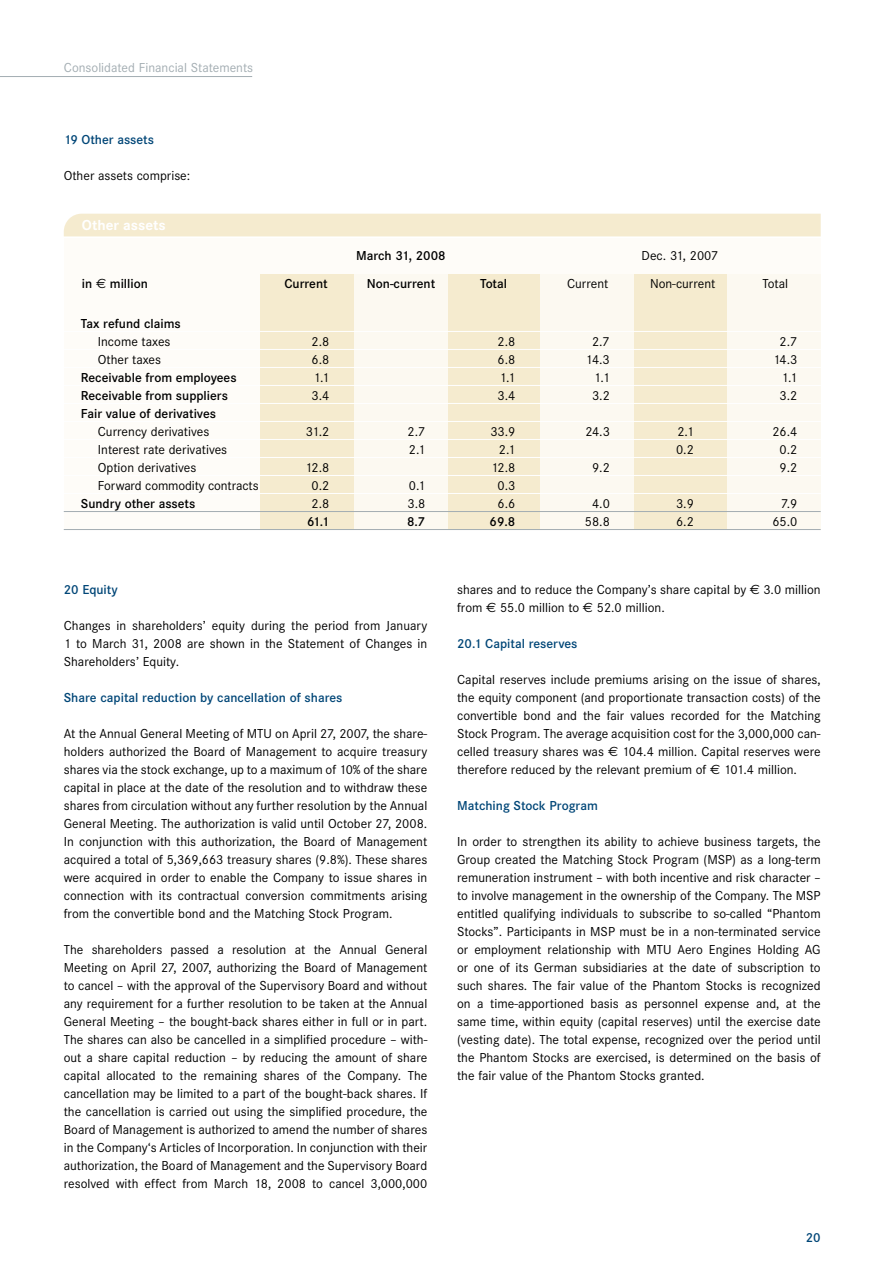
<style>
.page{position:relative;width:893px;height:1263px;background:#fff}
.page>*{position:absolute;margin:0;border:0;box-sizing:border-box;transform-origin:0 0}
.t1{font:700 15px "Corporate S";color:#fff}
.t2{font:13.5px/18px "Corporate S";color:#000;text-align:justify}
.t3{font:600 13.5px "Corporate S";color:#000}
.t4{font:600 13.5px "Corporate S";color:#004677}
.t5{font:13.5px "Corporate S";color:#a3adb2}
.s1{font-family:"Euro Sans Std";font-weight:400}
.s2{font-family:"Euro Sans Std"}
</style>
<div class="page">
<div style="left:64px;top:238px;width:757px;height:292px;background:#fefcf8"></div>
<div style="left:634px;top:274px;width:93px;height:256px;background:#f5ebcf"></div>
<div style="left:727px;top:274px;width:94px;height:256px;background:#fcf9f1"></div>
<div style="left:447px;top:274px;width:93px;height:256px;background:#f5ebcf"></div>
<div style="left:540px;top:274px;width:94px;height:256px;background:#fcf9f1"></div>
<div style="left:260px;top:274px;width:94px;height:256px;background:#f5ebcf"></div>
<div style="left:354px;top:274px;width:93px;height:256px;background:#fcf9f1"></div>
<div style="left:64px;top:214px;width:757px;height:22px;background:#f5ebcf"></div>
<hr style="left:64px;top:331px;width:757px;height:1px;background:#fff">
<hr style="left:64px;top:349px;width:757px;height:1px;background:#fff">
<hr style="left:64px;top:367px;width:757px;height:1px;background:#fff">
<hr style="left:64px;top:385px;width:757px;height:1px;background:#fff">
<hr style="left:64px;top:403px;width:757px;height:1px;background:#fff">
<hr style="left:64px;top:421px;width:757px;height:1px;background:#fff">
<hr style="left:64px;top:439px;width:757px;height:1px;background:#fff">
<hr style="left:64px;top:457px;width:757px;height:1px;background:#fff">
<hr style="left:64px;top:475px;width:757px;height:1px;background:#fff">
<hr style="left:64px;top:493px;width:757px;height:1px;background:#fff">
<hr style="left:64px;top:511px;width:757px;height:1px;background:#a3adb2">
<hr style="left:64px;top:529px;width:757px;height:1px;background:#a3adb2">
<hr style="left:0;top:76px;width:252px;height:1px;background:#a3adb2">
<p class="t5" style="left:64px;top:60px;width:191px">Consolidated Financial Statements</p>
<p class="t4" style="left:64px;top:132px;width:92px">19 Other assets</p>
<p class="t2" style="left:64px;top:166px;width:128px">Other assets comprise:</p>
<p class="t1" style="left:82px;top:216px;width:85px">Other assets</p>
<p class="t3" style="left:356px;top:247px;width:91px">March 31, 2008</p>
<p class="t2" style="left:642px;top:246px;width:78px">Dec. 31, 2007</p>
<p class="t3" style="left:82px;top:275px;width:67px">in <span class="s1">€</span> million</p>
<p class="t3" style="left:284px;top:276px;width:45px">Current</p>
<p class="t3" style="left:367px;top:276px;width:70px">Non-current</p>
<p class="t3" style="left:480px;top:276px;width:29px">Total</p>
<p class="t2" style="left:567px;top:275px;width:43px">Current</p>
<p class="t2" style="left:650px;top:275px;width:67px">Non-current</p>
<p class="t2" style="left:762px;top:275px;width:27px">Total</p>
<p class="t3" style="left:81px;top:315px;width:102px">Tax refund claims</p>
<p class="t2" style="left:98px;top:332px;width:74px">Income taxes</p>
<p class="t2" style="left:311px;top:332px;width:19px">2.8</p>
<p class="t2" style="left:497px;top:332px;width:19px">2.8</p>
<p class="t2" style="left:592px;top:332px;width:19px">2.7</p>
<p class="t2" style="left:779px;top:332px;width:19px">2.7</p>
<p class="t2" style="left:98px;top:350px;width:65px">Other taxes</p>
<p class="t2" style="left:311px;top:350px;width:19px">6.8</p>
<p class="t2" style="left:497px;top:350px;width:19px">6.8</p>
<p class="t2" style="left:586px;top:350px;width:26px">14.3</p>
<p class="t2" style="left:773px;top:350px;width:26px">14.3</p>
<p class="t3" style="left:81px;top:369px;width:157px">Receivable from employees</p>
<p class="t2" style="left:313px;top:368px;width:17px">1.1</p>
<p class="t2" style="left:499px;top:368px;width:17px">1.1</p>
<p class="t2" style="left:594px;top:368px;width:17px">1.1</p>
<p class="t2" style="left:781px;top:368px;width:17px">1.1</p>
<p class="t3" style="left:81px;top:387px;width:149px">Receivable from suppliers</p>
<p class="t2" style="left:311px;top:386px;width:19px">3.4</p>
<p class="t2" style="left:497px;top:386px;width:19px">3.4</p>
<p class="t2" style="left:592px;top:386px;width:19px">3.2</p>
<p class="t2" style="left:779px;top:386px;width:19px">3.2</p>
<p class="t3" style="left:81px;top:405px;width:137px">Fair value of derivatives</p>
<p class="t2" style="left:98px;top:422px;width:113px">Currency derivatives</p>
<p class="t2" style="left:306px;top:422px;width:25px">31.2</p>
<p class="t2" style="left:408px;top:422px;width:19px">2.7</p>
<p class="t2" style="left:490px;top:422px;width:27px">33.9</p>
<p class="t2" style="left:585px;top:422px;width:26px">24.3</p>
<p class="t2" style="left:677px;top:422px;width:18px">2.1</p>
<p class="t2" style="left:772px;top:422px;width:27px">26.4</p>
<p class="t2" style="left:98px;top:440px;width:131px">Interest rate derivatives</p>
<p class="t2" style="left:409px;top:440px;width:18px">2.1</p>
<p class="t2" style="left:499px;top:440px;width:18px">2.1</p>
<p class="t2" style="left:676px;top:440px;width:19px">0.2</p>
<p class="t2" style="left:780px;top:440px;width:19px">0.2</p>
<p class="t2" style="left:98px;top:458px;width:100px">Option derivatives</p>
<p class="t2" style="left:305px;top:458px;width:26px">12.8</p>
<p class="t2" style="left:491px;top:458px;width:26px">12.8</p>
<p class="t2" style="left:592px;top:458px;width:19px">9.2</p>
<p class="t2" style="left:780px;top:458px;width:19px">9.2</p>
<p class="t2" style="left:98px;top:476px;width:162px">Forward commodity contracts</p>
<p class="t2" style="left:312px;top:476px;width:19px">0.2</p>
<p class="t2" style="left:409px;top:476px;width:18px">0.1</p>
<p class="t2" style="left:498px;top:476px;width:19px">0.3</p>
<p class="t3" style="left:81px;top:495px;width:116px">Sundry other assets</p>
<p class="t2" style="left:312px;top:494px;width:19px">2.8</p>
<p class="t2" style="left:408px;top:494px;width:19px">3.8</p>
<p class="t2" style="left:498px;top:494px;width:19px">6.6</p>
<p class="t2" style="left:592px;top:494px;width:19px">4.0</p>
<p class="t2" style="left:676px;top:494px;width:19px">3.9</p>
<p class="t2" style="left:781px;top:494px;width:18px">7.9</p>
<p class="t3" style="left:307px;top:513px;width:24px">61.1</p>
<p class="t3" style="left:407px;top:513px;width:20px">8.7</p>
<p class="t3" style="left:490px;top:513px;width:27px">69.8</p>
<p class="t2" style="left:585px;top:512px;width:27px">58.8</p>
<p class="t2" style="left:676px;top:512px;width:19px">6.2</p>
<p class="t2" style="left:772px;top:512px;width:27px">65.0</p>
<p class="t4" style="left:64px;top:582px;width:56px">20 Equity</p>
<p class="t2" style="left:64px;top:617px;width:365px">Changes in shareholders’ equity during the period from January 1 to March 31, 2008 are shown in the Statement of Changes in Shareholders’ Equity.</p>
<p class="t4" style="left:64px;top:690px;width:280px">Share capital reduction by cancellation of shares</p>
<p class="t2" style="left:64px;top:725px;width:365px">At the Annual General Meeting of MTU on April 27, 2007, the share&shy;holders authorized the Board of Management to acquire treasury shares via the stock exchange, up to a maximum of 10% of the share capital in place at the date of the resolution and to withdraw these shares from circulation without any further resolution by the Annual General Meeting. The authorization is valid until October 27, 2008.<br>In conjunction with this authorization, the Board of Management acquired a total of 5,369,663 treasury shares (9.8%). These shares were acquired in order to enable the Company to issue shares in connection with its contractual conversion commitments arising from the convertible bond and the Matching Stock Program.</p>
<p class="t2" style="left:64px;top:941px;width:365px">The shareholders passed a resolution at the Annual General Meeting on April 27, 2007, authorizing the Board of Management to cancel – with the approval of the Supervisory Board and without any requirement for a further resolution to be taken at the Annual General Meeting – the bought-back shares either in full or in part.<br>The shares can also be cancelled in a simplified procedure – with&shy;out a share capital reduction – by reducing the amount of share capital allocated to the remaining shares of the Company. The cancellation may be limited to a part of the bought-back shares. If the cancellation is carried out using the simplified procedure, the Board of Management is authorized to amend the number of shares in the Company‘s Articles of Incorporation. In conjunction with their authorization, the Board of Management and the Supervisory Board resolved with effect from March 18, 2008 to cancel 3,000,000</p>
<p class="t2" style="left:457px;top:581px;width:365px">shares and to reduce the Company’s share capital by <span class="s2">€</span> 3.0 million from <span class="s2">€</span> 55.0 million to <span class="s2">€</span> 52.0 million.</p>
<p class="t4" style="left:457px;top:636px;width:122px">20.1 Capital reserves</p>
<p class="t2" style="left:457px;top:671px;width:365px">Capital reserves include premiums arising on the issue of shares, the equity component (and proportionate transaction costs) of the convertible bond and the fair values recorded for the Matching Stock Program. The average acquisition cost for the 3,000,000 can&shy;celled treasury shares was <span class="s2">€</span> 104.4 million. Capital reserves were therefore reduced by the relevant premium of <span class="s2">€</span> 101.4 million.</p>
<p class="t4" style="left:457px;top:798px;width:142px">Matching Stock Program</p>
<p class="t2" style="left:457px;top:833px;width:365px">In order to strengthen its ability to achieve business targets, the Group created the Matching Stock Program (MSP) as a long-term remuneration instrument – with both incentive and risk character – to involve management in the ownership of the Company. The MSP entitled qualifying individuals to subscribe to so-called “Phantom Stocks”. Participants in MSP must be in a non-terminated service or employment relationship with MTU Aero Engines Holding AG or one of its German subsidiaries at the date of subscription to such shares. The fair value of the Phantom Stocks is recognized on a time-apportioned basis as personnel expense and, at the same time, within equity (capital reserves) until the exercise date (vesting date). The total expense, recognized over the period until the Phantom Stocks are exercised, is determined on the basis of the fair value of the Phantom Stocks granted.</p>
<p class="t4" style="left:806px;top:1230px;width:16px">20</p>
</div>
